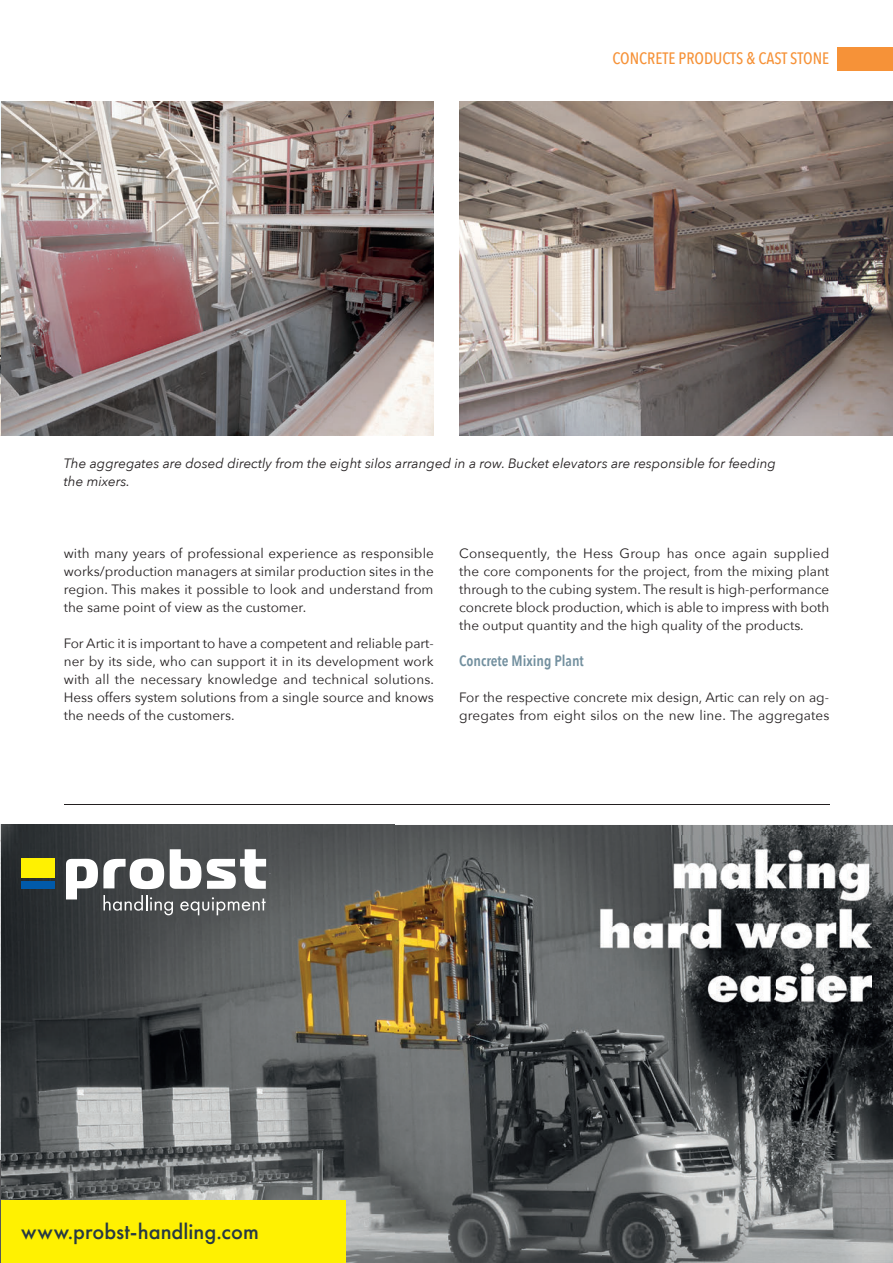
<style>
.page{position:relative;width:893px;height:1263px;background:#fff}
.page>*{position:absolute;margin:0;border:0;box-sizing:border-box;transform-origin:0 0}
.t1{font:500 22.5px "Futura PT";color:#263944}
.t2{font:500 16.5px "Avenir Next Condensed";color:#f69238}
.t3{font:600 15px "Avenir Next Condensed";color:#73909f}
.t4{font:13.5px/18px "Avenir Next";color:#231f20;text-align:justify}
.t5{font:italic 13.5px/18px "Avenir Next";color:#231f20}
</style>
<div class="page">
<div style="left:838px;top:47px;width:55px;height:23px;background:#f69238"></div>
<hr style="left:64px;top:804px;width:765px;height:1px;background:#231f20">
<img style="left:0;top:101px;width:434px;height:335px">
<img style="left:459px;top:101px;width:434px;height:335px">
<img style="left:1px;top:825px;width:601px;height:438px">
<img style="left:602px;top:825px;width:291px;height:32px">
<img style="left:863px;top:857px;width:30px;height:406px">
<img style="left:602px;top:1017px;width:261px;height:246px">
<img style="left:587px;top:836px;width:285px;height:181px">
<div style="left:21px;top:859px;width:34px;height:19px;background:#fff101"></div>
<div style="left:21px;top:881px;width:34px;height:8px;background:#015aaa"></div>
<svg style="left:66px;top:849px;width:200px;height:66px"></svg>
<div style="left:0;top:1200px;width:346px;height:63px;background:#fff101"></div>
<img style="left:0;top:825px;width:1px;height:336px">
<hr style="left:0;top:1161px;width:1px;height:102px;background:#57585a">
<p class="t2" style="left:612px;top:49px;width:218px">CONCRETE PRODUCTS &amp; CAST STONE</p>
<p class="t5" style="left:64px;top:454px;width:714px">The aggregates are dosed directly from the eight silos arranged in a row. Bucket elevators are responsible for feeding the mixers.</p>
<p class="t4" style="left:64px;top:544px;width:372px">with many years of professional experience as responsible works/production managers at similar production sites in the region. This makes it possible to look and understand from the same point of view as the customer.</p>
<p class="t4" style="left:64px;top:634px;width:372px">For Artic it is important to have a competent and reliable part&shy;ner by its side, who can support it in its development work with all the necessary knowledge and technical solutions.<br>Hess offers system solutions from a single source and knows the needs of the customers.</p>
<p class="t4" style="left:459px;top:544px;width:372px">Consequently, the Hess Group has once again supplied the core components for the project, from the mixing plant through to the cubing system. The result is high-performance concrete block production, which is able to impress with both the output quantity and the high quality of the products.</p>
<p class="t3" style="left:459px;top:648px;width:126px">Concrete Mixing Plant</p>
<p class="t4" style="left:459px;top:688px;width:372px">For the respective concrete mix design, Artic can rely on ag&shy;gregates from eight silos on the new line. The aggregates</p>
<h1 class="t1" style="left:21px;top:1218px;width:239px">www.probst-handling.com</h1>
</div>
